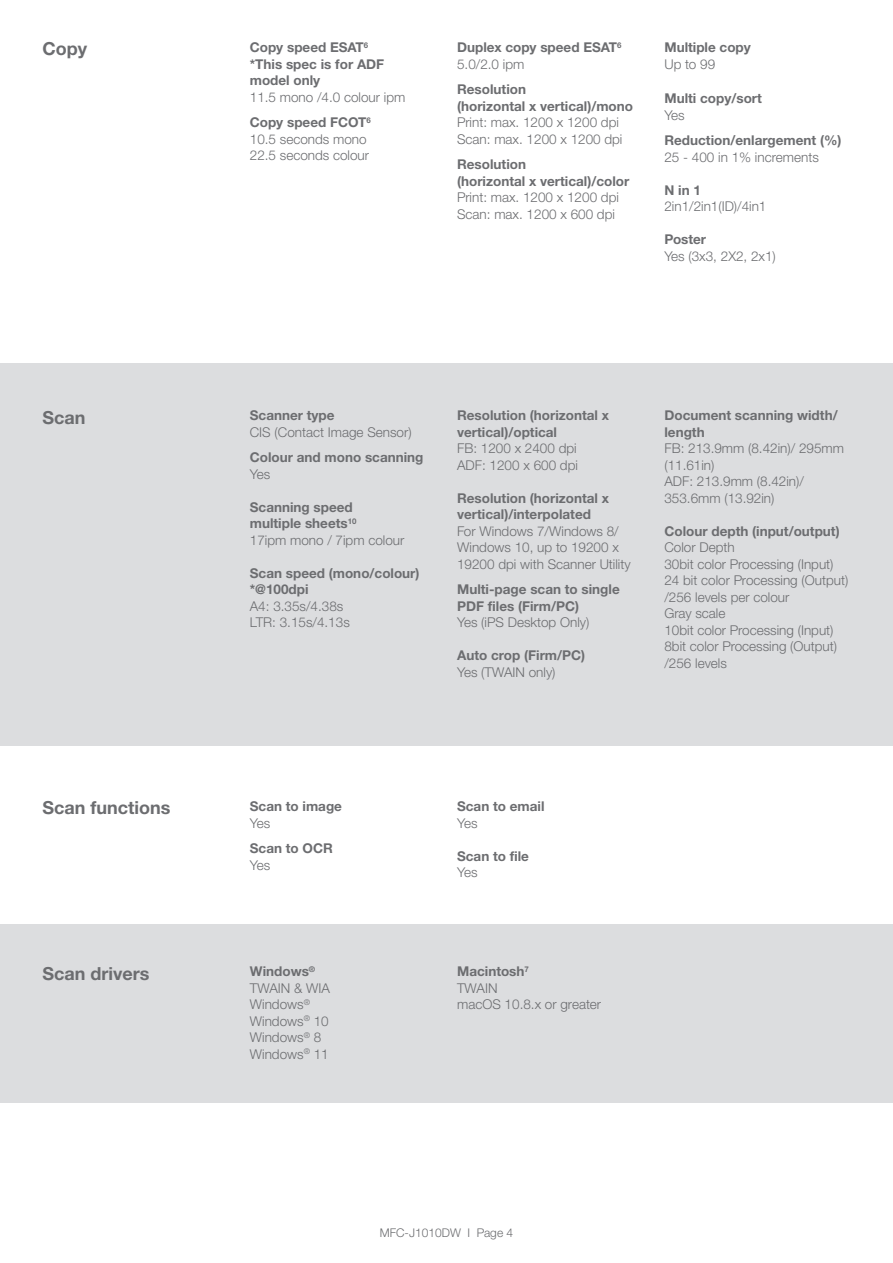
<style>
.page{position:relative;width:893px;height:1263px;background:#fff}
.page>*{position:absolute;margin:0;border:0;box-sizing:border-box;transform-origin:0 0}
.t1{font:700 18px "Helvetica Neue LTW1 G";color:#6c6d70}
.t2{font:300 13.5px/16.5px "Helvetica Neue LTW1 G";color:#6c6d70}
.t3{font:700 13.5px/16.5px "Helvetica Neue LTW1 G";color:#6c6d70}
.t4{font:300 12px "Helvetica Neue LTW1 G";color:#6c6d70}
.s1{font-weight:300}
</style>
<div class="page">
<div style="left:0;top:924px;width:893px;height:179px;background:#dcdddf"></div>
<div style="left:0;top:363px;width:893px;height:383px;background:#dcdddf"></div>
<p class="t1" style="left:43px;top:38px;width:46px">Copy</p>
<p class="t3" style="left:250px;top:39px;width:120px">Copy speed ESAT<sup>6</sup></p>
<p class="t3" style="left:250px;top:56px;width:136px">*This spec is for ADF model only</p>
<p class="t2" style="left:250px;top:89px;width:157px">11.5 mono /4.0 colour ipm</p>
<p class="t3" style="left:250px;top:114px;width:122px">Copy speed FCOT<sup>6</sup></p>
<p class="t2" style="left:250px;top:131px;width:118px">10.5 seconds mono</p>
<p class="t2" style="left:250px;top:147px;width:121px">22.5 seconds colour</p>
<p class="t3" style="left:457px;top:39px;width:166px">Duplex copy speed ESAT<sup>6<br></sup><span class="s1">5.0/2.0 ipm</span></p>
<p class="t3" style="left:457px;top:81px;width:70px">Resolution</p>
<p class="t3" style="left:457px;top:98px;width:177px">(horizontal x vertical)/mono</p>
<p class="t2" style="left:457px;top:114px;width:163px">Print: max. 1200 x 1200 dpi</p>
<p class="t2" style="left:457px;top:131px;width:167px">Scan: max. 1200 x 1200 dpi</p>
<p class="t3" style="left:457px;top:156px;width:70px">Resolution</p>
<p class="t3" style="left:457px;top:173px;width:174px">(horizontal x vertical)/color</p>
<p class="t2" style="left:457px;top:189px;width:163px">Print: max. 1200 x 1200 dpi</p>
<p class="t2" style="left:457px;top:206px;width:159px">Scan: max. 1200 x 600 dpi</p>
<p class="t3" style="left:664px;top:39px;width:88px">Multiple copy</p>
<p class="t2" style="left:664px;top:56px;width:52px">Up to 99</p>
<p class="t3" style="left:664px;top:90px;width:99px">Multi copy/sort</p>
<p class="t2" style="left:664px;top:107px;width:22px">Yes</p>
<p class="t3" style="left:664px;top:132px;width:179px">Reduction/enlargement (%)</p>
<p class="t2" style="left:664px;top:149px;width:156px">25 - 400 in 1% increments</p>
<p class="t3" style="left:664px;top:182px;width:38px">N in 1</p>
<p class="t2" style="left:664px;top:198px;width:104px">2in1/2in1(ID)/4in1</p>
<p class="t3" style="left:664px;top:231px;width:43px">Poster</p>
<p class="t2" style="left:664px;top:248px;width:113px">Yes (3x3, 2X2, 2x1)</p>
<p class="t1" style="left:43px;top:406px;width:45px">Scan</p>
<p class="t3" style="left:250px;top:407px;width:86px">Scanner type</p>
<p class="t2" style="left:250px;top:424px;width:163px">CIS (Contact Image Sensor)</p>
<p class="t3" style="left:250px;top:449px;width:175px">Colour and mono scanning</p>
<p class="t2" style="left:250px;top:466px;width:22px">Yes</p>
<p class="t3" style="left:250px;top:499px;width:105px">Scanning speed</p>
<p class="t3" style="left:250px;top:515px;width:108px">multiple sheets<sup>10</sup></p>
<p class="t2" style="left:250px;top:532px;width:156px">17ipm mono / 7ipm colour</p>
<p class="t3" style="left:250px;top:565px;width:171px">Scan speed (mono/colour) *@100dpi</p>
<p class="t2" style="left:250px;top:598px;width:95px">A4: 3.35s/4.38s</p>
<p class="t2" style="left:250px;top:614px;width:101px">LTR: 3.15s/4.13s</p>
<p class="t3" style="left:457px;top:407px;width:153px">Resolution (horizontal x</p>
<p class="t3" style="left:457px;top:424px;width:101px">vertical)/optical</p>
<p class="t2" style="left:457px;top:440px;width:121px">FB: 1200 x 2400 dpi</p>
<p class="t2" style="left:457px;top:457px;width:122px">ADF: 1200 x 600 dpi</p>
<p class="t3" style="left:457px;top:490px;width:153px">Resolution (horizontal x</p>
<p class="t3" style="left:457px;top:506px;width:135px">vertical)/interpolated</p>
<p class="t2" style="left:457px;top:523px;width:175px">For Windows 7/Windows 8/<br>Windows 10, up to 19200 x<br>19200 dpi with Scanner Utility</p>
<p class="t3" style="left:457px;top:581px;width:164px">Multi-page scan to single<br>PDF files (Firm/PC)</p>
<p class="t2" style="left:457px;top:614px;width:134px">Yes (iPS Desktop Only)</p>
<p class="t3" style="left:457px;top:647px;width:130px">Auto crop (Firm/PC)</p>
<p class="t2" style="left:457px;top:664px;width:100px">Yes (TWAIN only)</p>
<p class="t3" style="left:664px;top:407px;width:175px">Document scanning width/ length</p>
<p class="t2" style="left:664px;top:440px;width:181px">FB: 213.9mm (8.42in)/ 295mm (11.61in)</p>
<p class="t2" style="left:664px;top:473px;width:141px">ADF: 213.9mm (8.42in)/<br>353.6mm (13.92in)</p>
<p class="t3" style="left:664px;top:523px;width:177px">Colour depth (input/output)</p>
<p class="t2" style="left:664px;top:539px;width:72px">Color Depth</p>
<p class="t2" style="left:664px;top:556px;width:171px">30bit color Processing (Input)</p>
<p class="t2" style="left:664px;top:572px;width:185px">24 bit color Processing (Output)</p>
<p class="t2" style="left:664px;top:589px;width:127px">/256 levels per colour</p>
<p class="t2" style="left:664px;top:605px;width:62px">Gray scale</p>
<p class="t2" style="left:664px;top:622px;width:171px">10bit color Processing (Input)</p>
<p class="t2" style="left:664px;top:638px;width:174px">8bit color Processing (Output)</p>
<p class="t2" style="left:664px;top:655px;width:64px">/256 levels</p>
<p class="t1" style="left:43px;top:797px;width:130px">Scan functions</p>
<p class="t3" style="left:250px;top:798px;width:94px">Scan to image</p>
<p class="t2" style="left:250px;top:815px;width:22px">Yes</p>
<p class="t3" style="left:250px;top:840px;width:84px">Scan to OCR</p>
<p class="t2" style="left:250px;top:857px;width:22px">Yes</p>
<p class="t1" style="left:43px;top:962px;width:109px">Scan drivers</p>
<p class="t3" style="left:250px;top:963px;width:67px">Windows<sup>®</sup></p>
<p class="t2" style="left:250px;top:980px;width:82px">TWAIN &amp; WIA</p>
<p class="t2" style="left:250px;top:996px;width:62px">Windows<sup>®</sup></p>
<p class="t2" style="left:250px;top:1013px;width:80px">Windows<sup>®</sup> 10</p>
<p class="t2" style="left:250px;top:1029px;width:73px">Windows<sup>®</sup> 8</p>
<p class="t2" style="left:250px;top:1046px;width:80px">Windows<sup>®</sup> 11</p>
<p class="t3" style="left:457px;top:798px;width:89px">Scan to email</p>
<p class="t2" style="left:457px;top:815px;width:22px">Yes</p>
<p class="t3" style="left:457px;top:847px;width:73px">Scan to file</p>
<p class="t2" style="left:457px;top:864px;width:22px">Yes</p>
<p class="t3" style="left:457px;top:963px;width:73px">Macintosh<sup>7</sup></p>
<p class="t2" style="left:457px;top:980px;width:42px">TWAIN</p>
<p class="t2" style="left:457px;top:996px;width:145px">macOS 10.8.x or greater</p>
<p class="t4" style="left:380px;top:1226px;width:135px">MFC-J1010DW I Page 4</p>
</div>
